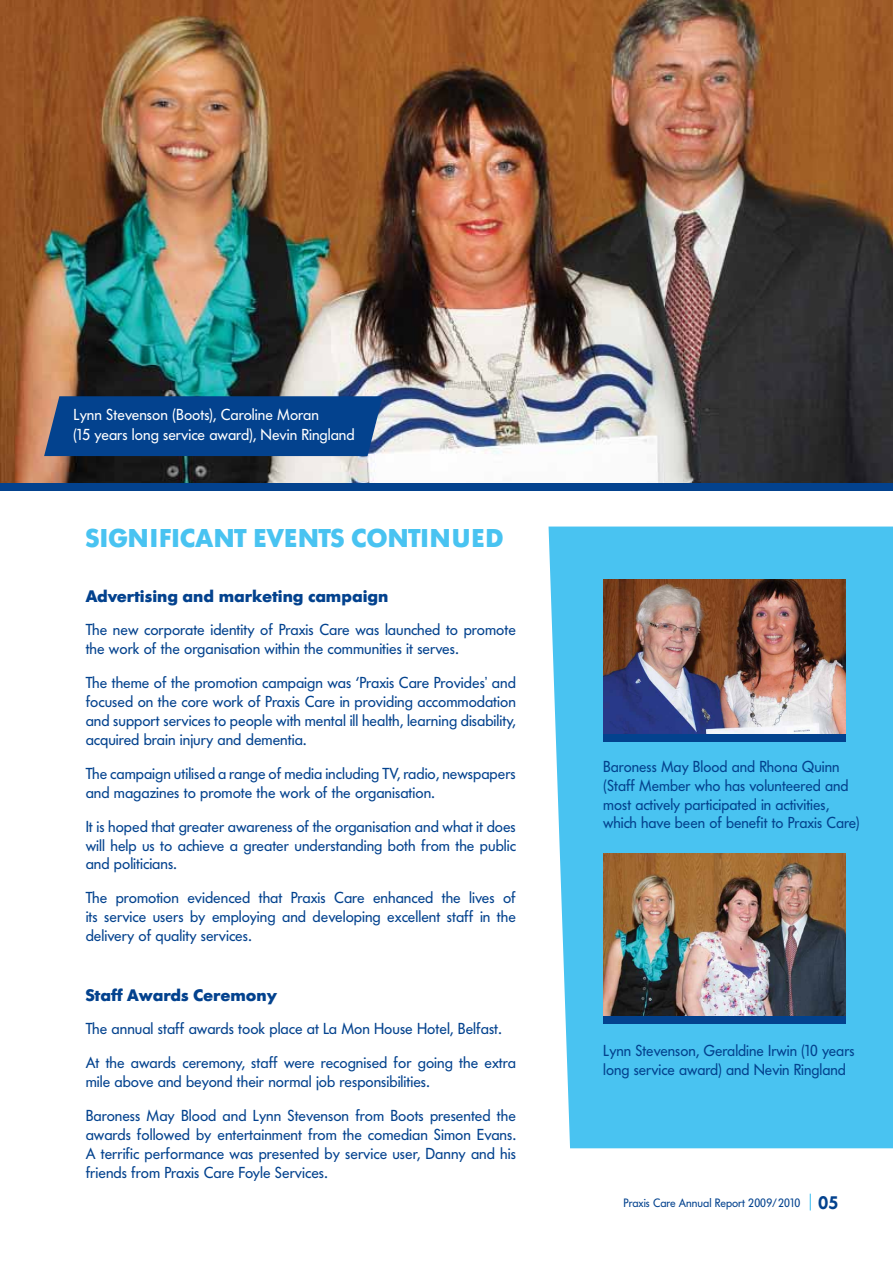
<style>
.page{position:relative;width:893px;height:1263px;background:#fff}
.page>*{position:absolute;margin:0;border:0;box-sizing:border-box;transform-origin:0 0}
.t1{font:700 25.5px "Futura BQ";color:#49c3f1}
.t2{font:700 16.5px "Futura BQ";color:#03428e}
.t3{font:15.75px/18.9px "Futura BQ";color:#03428e}
.t4{font:15.75px/19.5px "Futura BQ";color:#fff}
.t5{font:12px "Futura BQ";color:#03428e}
.s1{font-weight:600;font-size:18px}
</style>
<div class="page">
<div style="left:549px;top:526px;width:344px;height:622px;background:#49c3f1"></div>
<img style="left:603px;top:579px;width:243px;height:156px">
<img style="left:603px;top:854px;width:243px;height:162px">
<div style="left:603px;top:735px;width:243px;height:7px;background:#03428e"></div>
<div style="left:603px;top:1016px;width:243px;height:8px;background:#03428e"></div>
<svg style="left:810px;top:1194px;width:1px;height:16px"></svg>
<img style="left:0;top:0;width:893px;height:483px">
<div style="left:44px;top:396px;width:339px;height:60px;background:#03428e"></div>
<div style="left:0;top:483px;width:893px;height:7px;background:#03428e"></div>
<p class="t4" style="left:73px;top:405px;width:283px">Lynn Stevenson (Boots), Caroline Moran<br>(15 years long service award), Nevin Ringland</p>
<h1 class="t1" style="left:86px;top:522px;width:420px">SIGNIFICANT EVENTS CONTINUED</h1>
<p class="t2" style="left:86px;top:585px;width:304px">Advertising and marketing campaign</p>
<p class="t3" style="left:86px;top:621px;width:432px">The new corporate identity of Praxis Care was launched to promote the work of the organisation within the communities it serves.</p>
<p class="t3" style="left:86px;top:673px;width:432px;text-align:justify">The theme of the promotion campaign was ‘Praxis Care Provides’ and focused on the core work of Praxis Care in providing accommodation and support services to people with mental ill health, learning disability, acquired brain injury and dementia.</p>
<p class="t3" style="left:86px;top:764px;width:432px">The campaign utilised a range of media including TV, radio, newspapers and magazines to promote the work of the organisation.</p>
<p class="t3" style="left:86px;top:817px;width:432px;text-align:justify">It is hoped that greater awareness of the organisation and what it does will help us to achieve a greater understanding both from the public and politicians.</p>
<p class="t3" style="left:86px;top:888px;width:432px;text-align:justify">The promotion evidenced that Praxis Care enhanced the lives of its service users by employing and developing excellent staff in the delivery of quality services.</p>
<p class="t2" style="left:86px;top:984px;width:193px">Staff Awards Ceremony</p>
<p class="t3" style="left:86px;top:1012px;width:432px;line-height:33.9px">The annual staff awards took place at La Mon House Hotel, Belfast.<br>At the awards ceremony, staff were recognised for going the extra</p>
<p class="t3" style="left:86px;top:1065px;width:432px;line-height:33.9px">mile above and beyond their normal job responsibilities.<br>Baroness May Blood and Lynn Stevenson from Boots presented the</p>
<p class="t3" style="left:86px;top:1125px;width:432px;text-align:justify">awards followed by entertainment from the comedian Simon Evans.<br>A terrific performance was presented by service user, Danny and his friends from Praxis Care Foyle Services.</p>
<p class="t3" style="left:603px;top:757px;width:258px">Baroness May Blood and Rhona Quinn (Staff Member who has volunteered and most actively participated in activities, which have been of benefit to Praxis Care)</p>
<p class="t3" style="left:603px;top:1041px;width:253px">Lynn Stevenson, Geraldine Irwin (10 years long service award) and Nevin Ringland</p>
<p class="t5" style="left:624px;top:1195px;width:217px">Praxis Care Annual Report 2009/2010 <span class="s1">05</span></p>
</div>
